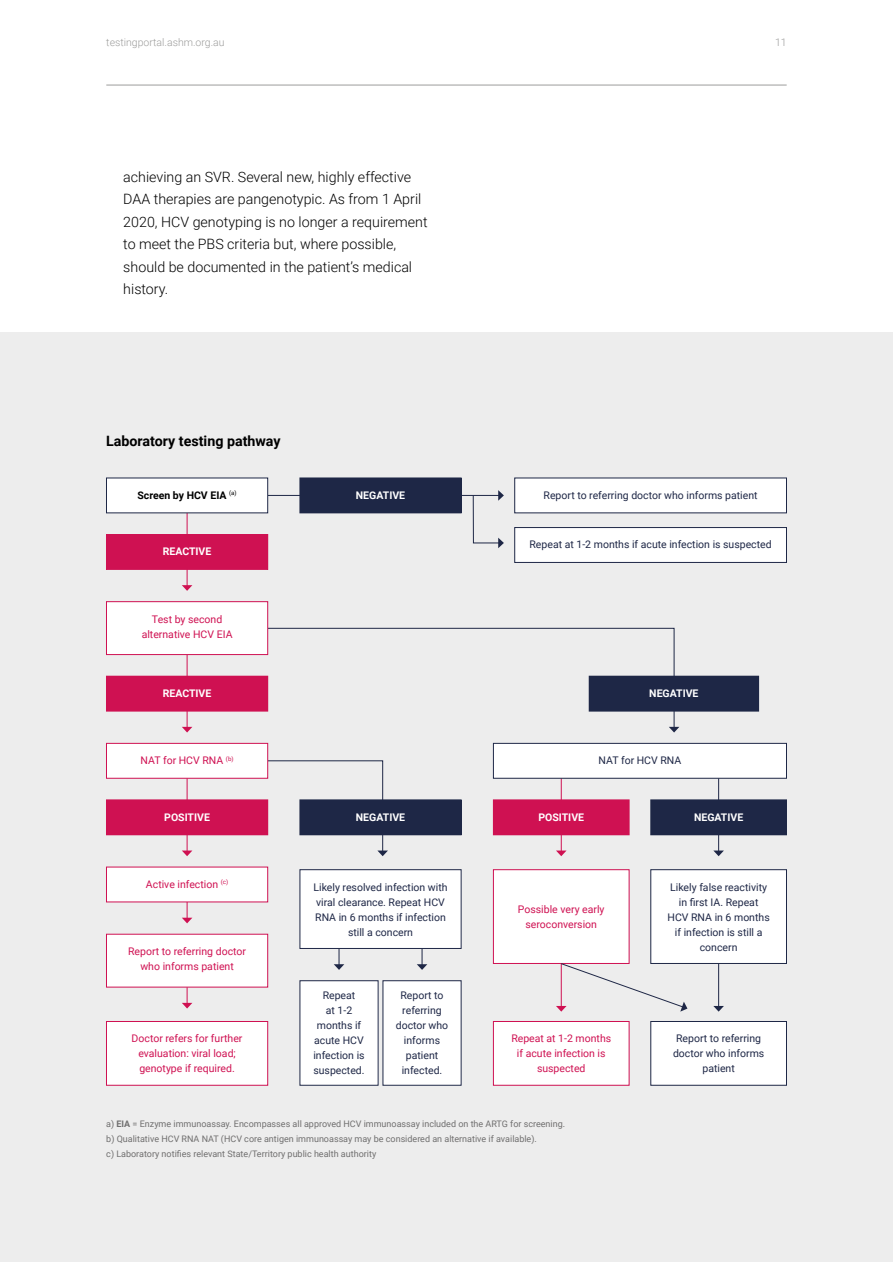
<style>
.page{position:relative;width:893px;height:1263px;background:#fff}
.page>*{position:absolute;margin:0;border:0;box-sizing:border-box;transform-origin:0 0}
.t1{font:300 14.25px/22.5px "Roboto";color:#000}
.t2{font:700 14.25px "Roboto";color:#000}
.t3{font:10.5px/15px "Roboto";color:#1e2746;text-align:center}
.t4{font:10.5px/15px "Roboto";color:#cf1152;text-align:center}
.t5{font:700 10.5px "Roboto";color:#fff}
.t6{font:300 10.5px "Roboto";color:#9d9d9c}
.t7{font:700 10.5px "Roboto";color:#000}
.t8{font:9px/15px "Roboto";color:#706f6f}
.s1{font-weight:700}
</style>
<div class="page">
<hr style="left:106px;top:85px;width:681px;height:1px;background:#9d9d9c">
<div style="left:0;top:333px;width:893px;height:929px;background:#ededed"></div>
<hr style="left:229px;top:495px;width:270px;height:1px;background:#1e2746">
<hr style="left:187px;top:513px;width:1px;height:73px;background:#cf1152">
<svg style="left:182px;top:585px;width:10px;height:6px"></svg>
<svg style="left:183px;top:728px;width:9px;height:4px"></svg>
<hr style="left:561px;top:778px;width:1px;height:73px;background:#cf1152">
<svg style="left:556px;top:850px;width:11px;height:6px"></svg>
<hr style="left:718px;top:778px;width:1px;height:73px;background:#1e2746">
<svg style="left:713px;top:850px;width:11px;height:6px"></svg>
<svg style="left:127px;top:760px;width:261px;height:96px"></svg>
<svg style="left:167px;top:628px;width:507px;height:100px"></svg>
<svg style="left:669px;top:727px;width:10px;height:5px"></svg>
<svg style="left:182px;top:902px;width:10px;height:21px"></svg>
<svg style="left:182px;top:987px;width:10px;height:21px"></svg>
<hr style="left:339px;top:915px;width:1px;height:50px;background:#1e2746">
<svg style="left:334px;top:964px;width:10px;height:6px"></svg>
<hr style="left:422px;top:915px;width:1px;height:50px;background:#1e2746">
<svg style="left:417px;top:964px;width:10px;height:6px"></svg>
<hr style="left:718px;top:957px;width:1px;height:50px;background:#1e2746">
<svg style="left:713px;top:1006px;width:11px;height:6px"></svg>
<div style="left:106px;top:478px;width:162px;height:35px;background:#fff"></div>
<div style="left:106px;top:602px;width:162px;height:52px;background:#fff"></div>
<div style="left:106px;top:601px;width:162px;height:54px;border:1px solid #cf1152"></div>
<div style="left:106px;top:867px;width:162px;height:35px;background:#fff"></div>
<div style="left:300px;top:870px;width:161px;height:78px;background:#fff"></div>
<div style="left:300px;top:869px;width:161px;height:80px;border:1px solid #1e2746"></div>
<div style="left:493px;top:870px;width:136px;height:93px;background:#fff"></div>
<div style="left:493px;top:869px;width:136px;height:95px;border:1px solid #cf1152"></div>
<div style="left:493px;top:1021px;width:136px;height:64px;background:#fff"></div>
<div style="left:493px;top:1021px;width:136px;height:64px;border:1px solid #cf1152"></div>
<div style="left:651px;top:870px;width:135px;height:93px;background:#fff"></div>
<div style="left:651px;top:869px;width:136px;height:95px;border:1px solid #1e2746"></div>
<div style="left:515px;top:478px;width:271px;height:35px;background:#fff"></div>
<div style="left:515px;top:527px;width:271px;height:35px;background:#fff"></div>
<div style="left:514px;top:527px;width:273px;height:36px;border:1px solid #1e2746"></div>
<div style="left:651px;top:1021px;width:135px;height:64px;background:#fff"></div>
<div style="left:651px;top:1021px;width:136px;height:64px;border:1px solid #1e2746"></div>
<div style="left:300px;top:981px;width:78px;height:104px;background:#fff"></div>
<div style="left:383px;top:981px;width:78px;height:104px;background:#fff"></div>
<div style="left:106px;top:934px;width:162px;height:53px;background:#fff"></div>
<div style="left:106px;top:1021px;width:162px;height:64px;background:#fff"></div>
<div style="left:106px;top:1021px;width:162px;height:64px;border:1px solid #cf1152"></div>
<div style="left:106px;top:743px;width:162px;height:35px;background:#fff"></div>
<div style="left:106px;top:743px;width:162px;height:35px;border:1px solid #cf1152"></div>
<div style="left:493px;top:743px;width:293px;height:35px;background:#fff"></div>
<div style="left:493px;top:743px;width:294px;height:35px;border:1px solid #1e2746"></div>
<div style="left:300px;top:800px;width:161px;height:35px;background:#1e2746"></div>
<div style="left:300px;top:478px;width:161px;height:35px;background:#1e2746"></div>
<div style="left:589px;top:676px;width:170px;height:35px;background:#1e2746"></div>
<div style="left:106px;top:534px;width:162px;height:35px;background:#cf1152"></div>
<div style="left:106px;top:534px;width:162px;height:36px;border:1px solid #cf1152"></div>
<div style="left:106px;top:676px;width:162px;height:35px;background:#cf1152"></div>
<div style="left:106px;top:800px;width:162px;height:35px;background:#cf1152"></div>
<div style="left:493px;top:800px;width:136px;height:35px;background:#cf1152"></div>
<div style="left:651px;top:800px;width:135px;height:35px;background:#1e2746"></div>
<svg style="left:556px;top:963px;width:131px;height:49px"></svg>
<svg style="left:473px;top:490px;width:31px;height:58px"></svg>
<p class="t6" style="left:106px;top:35px;width:120px">testingportal.ashm.org.au</p>
<p class="t6" style="left:775px;top:35px;width:13px">11</p>
<p class="t1" style="left:123px;top:165px;width:306px">achieving an SVR. Several new, highly effective DAA therapies are pangenotypic. As from 1 April 2020, HCV genotyping is no longer a requirement to meet the PBS criteria but, where possible, should be documented in the patient’s medical history.</p>
<h1 class="t2" style="left:106px;top:430px;width:176px">Laboratory testing pathway</h1>
<p class="t7" style="left:137px;top:488px;width:101px">Screen by HCV EIA <sup>(a)</sup></p>
<p class="t5" style="left:163px;top:544px;width:50px">REACTIVE</p>
<p class="t4" style="left:142px;top:611px;width:92px">Test by second alternative HCV EIA</p>
<p class="t5" style="left:163px;top:686px;width:50px">REACTIVE</p>
<p class="t5" style="left:356px;top:488px;width:51px">NEGATIVE</p>
<p class="t3" style="left:544px;top:487px;width:215px">Report to referring doctor who informs patient</p>
<p class="t3" style="left:529px;top:537px;width:244px">Repeat at 1-2 months if acute infection is suspected</p>
<p class="t5" style="left:649px;top:686px;width:51px">NEGATIVE</p>
<p class="t4" style="left:141px;top:752px;width:94px">NAT for HCV RNA <sup>(b)</sup></p>
<p class="t3" style="left:599px;top:752px;width:84px">NAT for HCV RNA</p>
<p class="t5" style="left:164px;top:810px;width:47px">POSITIVE</p>
<p class="t5" style="left:538px;top:810px;width:47px">POSITIVE</p>
<p class="t5" style="left:694px;top:810px;width:51px">NEGATIVE</p>
<p class="t5" style="left:356px;top:810px;width:51px">NEGATIVE</p>
<p class="t4" style="left:146px;top:876px;width:84px">Active infection <sup>(c)</sup></p>
<p class="t3" style="left:313px;top:879px;width:136px">Likely resolved infection with viral clearance. Repeat HCV<br>RNA in 6 months if infection still a concern</p>
<p class="t4" style="left:128px;top:943px;width:119px">Report to referring doctor who informs patient</p>
<p class="t4" style="left:132px;top:1031px;width:112px">Doctor refers for further evaluation: viral load; genotype if required.</p>
<p class="t3" style="left:313px;top:988px;width:53px">Repeat<br>at 1-2 months if acute HCV infection is suspected.</p>
<p class="t3" style="left:396px;top:988px;width:54px">Report to referring doctor who informs patient infected.</p>
<p class="t4" style="left:518px;top:901px;width:88px">Possible very early seroconversion</p>
<p class="t4" style="left:511px;top:1031px;width:101px">Repeat at 1-2 months if acute infection is suspected</p>
<p class="t8" style="left:106px;top:1116px;width:460px">a) <span class="s1">EIA</span> = Enzyme immunoassay. Encompasses all approved HCV immunoassay included on the ARTG for screening. b) Qualitative HCV RNA NAT (HCV core antigen immunoassay may be considered an alternative if available).<br>c) Laboratory notifies relevant State/Territory public health authority</p>
<p class="t3" style="left:668px;top:879px;width:104px">Likely false reactivity in first IA. Repeat<br>HCV RNA in 6 months if infection is still a concern</p>
<p class="t3" style="left:673px;top:1031px;width:93px">Report to referring doctor who informs patient</p>
</div>
